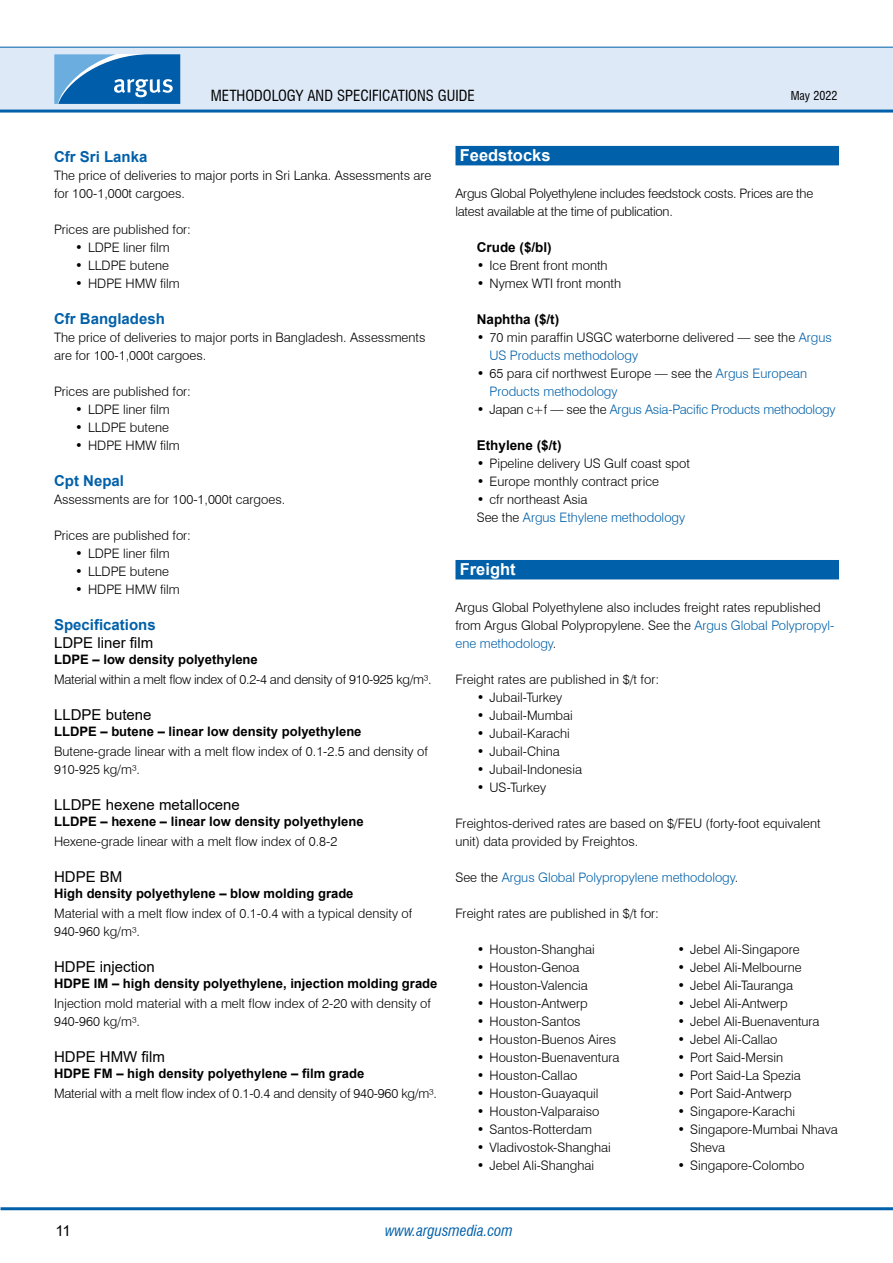
<style>
.page{position:relative;width:893px;height:1263px;background:#fff}
.page>*{position:absolute;margin:0;border:0;box-sizing:border-box;transform-origin:0 0}
.t1{font:700 16.5px "Arial";color:#fff}
.t2{font:15px "Arial";color:#000}
.t3{font:700 15px "Arial";color:#0060a9}
.t4{font:condensed 15px "Swiss 721 BT";color:#000}
.t5{font:italic condensed 15px "Swiss 721 BT";color:#0060a9}
.t6{font:700 13.5px "Arial";color:#000}
.t7{font:300 13.05px/18px "Swiss 721 BT";color:#000}
.t8{font:700 13.05px "Arial";color:#000}
.t9{font:300 13.05px/18px "Swiss 721 BT";letter-spacing:-.02em;color:#000}
.t10{font:300 13.05px/18px "Swiss 721 BT";color:#0060a9}
.t11{font:condensed 12px "Swiss 721 BT";color:#000}
.s1{color:#0060a9}
.s2{color:#000}
</style>
<div class="page">
<div style="left:0;top:47px;width:893px;height:64px;background:#dee9f7"></div>
<hr style="left:0;top:110px;width:893px;height:3px;background:#0060a9">
<hr style="left:0;top:47px;width:893px;height:1px;background:#0060a9">
<hr style="left:1px;top:1207px;width:892px;height:3px;background:#0060a9">
<svg style="left:54px;top:54px;width:126px;height:50px;background:#317ebd"></svg>
<div style="left:455px;top:146px;width:384px;height:19px;background:#0060a9"></div>
<div style="left:455px;top:560px;width:384px;height:19px;background:#0060a9"></div>
<p class="t4" style="left:211px;top:86px;width:265px">METHODOLOGY AND SPECIFICATIONS GUIDE</p>
<p class="t11" style="left:791px;top:88px;width:48px">MAY 2022</p>
<p class="t3" style="left:54px;top:146px;width:95px">Cfr Sri Lanka</p>
<p class="t7" style="left:54px;top:166px;width:379px">The price of deliveries to major ports in Sri Lanka. Assessments are for 100-1,000t cargoes.</p>
<p class="t7" style="left:54px;top:220px;width:138px">Prices are published for:</p>
<p class="t7" style="left:75px;top:238px;width:96px">• LDPE liner film</p>
<p class="t7" style="left:75px;top:256px;width:95px">• LLDPE butene</p>
<p class="t7" style="left:75px;top:274px;width:106px">• HDPE HMW film</p>
<p class="t3" style="left:54px;top:308px;width:112px">Cfr Bangladesh</p>
<p class="t7" style="left:54px;top:328px;width:373px">The price of deliveries to major ports in Bangladesh. Assessments are for 100-1,000t cargoes.</p>
<p class="t7" style="left:54px;top:382px;width:138px">Prices are published for:</p>
<p class="t7" style="left:75px;top:400px;width:96px">• LDPE liner film</p>
<p class="t7" style="left:75px;top:418px;width:95px">• LLDPE butene</p>
<p class="t7" style="left:75px;top:436px;width:106px">• HDPE HMW film</p>
<p class="t3" style="left:54px;top:470px;width:72px">Cpt Nepal</p>
<p class="t7" style="left:54px;top:490px;width:233px">Assessments are for 100-1,000t cargoes.</p>
<p class="t7" style="left:54px;top:526px;width:138px">Prices are published for:</p>
<p class="t7" style="left:75px;top:544px;width:96px">• LDPE liner film</p>
<p class="t7" style="left:75px;top:562px;width:95px">• LLDPE butene</p>
<p class="t7" style="left:75px;top:580px;width:106px">• HDPE HMW film</p>
<p class="t3" style="left:54px;top:614px;width:103px">Specifications</p>
<p class="t2" style="left:54px;top:632px;width:101px">LDPE liner film</p>
<p class="t8" style="left:54px;top:650px;width:205px">LDPE – low density polyethylene</p>
<p class="t9" style="left:54px;top:670px;width:379px">Material within a melt flow index of 0.2-4 and density of 910-925 kg/m³.</p>
<p class="t2" style="left:54px;top:704px;width:99px">LLDPE butene</p>
<p class="t8" style="left:54px;top:722px;width:309px">LLDPE – butene – linear low density polyethylene</p>
<p class="t7" style="left:54px;top:742px;width:375px">Butene-grade linear with a melt flow index of 0.1-2.5 and density of<br>910-925 kg/m³.</p>
<p class="t2" style="left:54px;top:794px;width:187px">LLDPE hexene metallocene</p>
<p class="t8" style="left:54px;top:812px;width:311px">LLDPE – hexene – linear low density polyethylene</p>
<p class="t7" style="left:54px;top:832px;width:285px">Hexene-grade linear with a melt flow index of 0.8-2</p>
<p class="t2" style="left:54px;top:866px;width:70px">HDPE BM</p>
<p class="t8" style="left:54px;top:884px;width:301px">High density polyethylene – blow molding grade</p>
<p class="t7" style="left:54px;top:904px;width:360px">Material with a melt flow index of 0.1-0.4 with a typical density of<br>940-960 kg/m³.</p>
<p class="t2" style="left:54px;top:956px;width:102px">HDPE injection</p>
<p class="t8" style="left:54px;top:974px;width:385px">HDPE IM – high density polyethylene, injection molding grade</p>
<p class="t7" style="left:54px;top:994px;width:378px">Injection mold material with a melt flow index of 2-20 with density of<br>940-960 kg/m³.</p>
<p class="t2" style="left:54px;top:1046px;width:112px">HDPE HMW film</p>
<p class="t8" style="left:54px;top:1064px;width:312px">HDPE FM – high density polyethylene – film grade</p>
<p class="t7" style="left:54px;top:1084px;width:384px">Material with a melt flow index of 0.1-0.4 and density of 940-960 kg/m³.</p>
<p class="t1" style="left:460px;top:144px;width:92px">Feedstocks</p>
<p class="t9" style="left:455px;top:184px;width:359px">Argus Global Polyethylene includes feedstock costs. Prices are the latest available at the time of publication.</p>
<p class="t6" style="left:477px;top:238px;width:77px">Crude ($/bl)</p>
<p class="t7" style="left:477px;top:256px;width:132px">• Ice Brent front month</p>
<p class="t7" style="left:477px;top:274px;width:146px">• Nymex WTI front month</p>
<p class="t6" style="left:477px;top:310px;width:84px">Naphtha ($/t)</p>
<p class="t7" style="left:489px;top:328px;width:344px;text-indent:-13px">• 70 min paraffin USGC waterborne delivered — see the <span class="s1">Argus<br>US Products methodology</span></p>
<p class="t7" style="left:489px;top:364px;width:319px;text-indent:-13px">• 65 para cif northwest Europe — see the <span class="s1">Argus European<br>Products methodology</span></p>
<p class="t10" style="left:477px;top:400px;width:360px"><span class="s2">• Japan c+f — see the</span> Argus Asia-Pacific Products methodology</p>
<p class="t6" style="left:477px;top:436px;width:86px">Ethylene ($/t)</p>
<p class="t7" style="left:477px;top:454px;width:215px">• Pipeline delivery US Gulf coast spot</p>
<p class="t7" style="left:477px;top:472px;width:184px">• Europe monthly contract price</p>
<p class="t10" style="left:477px;top:490px;width:210px"><span class="s2">• cfr northeast Asia<br>See the</span> Argus Ethylene methodology</p>
<p class="t1" style="left:460px;top:558px;width:57px">Freight</p>
<p class="t7" style="left:455px;top:598px;width:380px">Argus Global Polyethylene also includes freight rates republished from Argus Global Polypropylene. See the <span class="s1">Argus Global Polypropyl&shy;ene methodology</span>.</p>
<p class="t7" style="left:455px;top:670px;width:205px">Freight rates are published in $/t for:</p>
<p class="t7" style="left:477px;top:688px;width:87px">• Jubail-Turkey</p>
<p class="t7" style="left:477px;top:706px;width:98px">• Jubail-Mumbai</p>
<p class="t7" style="left:477px;top:724px;width:95px">• Jubail-Karachi</p>
<p class="t7" style="left:477px;top:742px;width:85px">• Jubail-China</p>
<p class="t7" style="left:477px;top:760px;width:107px">• Jubail-Indonesia</p>
<p class="t7" style="left:477px;top:778px;width:71px">• US-Turkey</p>
<p class="t7" style="left:455px;top:814px;width:367px">Freightos-derived rates are based on $/FEU (forty-foot equivalent unit) data provided by Freightos.</p>
<p class="t10" style="left:455px;top:868px;width:284px"><span class="s2">See the</span> Argus Global Polypropylene methodology<span class="s2">.</span></p>
<p class="t7" style="left:455px;top:904px;width:205px">Freight rates are published in $/t for:</p>
<p class="t7" style="left:477px;top:940px;width:120px">• Houston-Shanghai</p>
<p class="t7" style="left:477px;top:958px;width:104px">• Houston-Genoa</p>
<p class="t7" style="left:477px;top:976px;width:113px">• Houston-Valencia</p>
<p class="t7" style="left:477px;top:994px;width:112px">• Houston-Antwerp</p>
<p class="t7" style="left:477px;top:1012px;width:105px">• Houston-Santos</p>
<p class="t7" style="left:477px;top:1030px;width:141px">• Houston-Buenos Aires</p>
<p class="t7" style="left:477px;top:1048px;width:144px">• Houston-Buenaventura</p>
<p class="t7" style="left:477px;top:1066px;width:102px">• Houston-Callao</p>
<p class="t7" style="left:477px;top:1084px;width:123px">• Houston-Guayaquil</p>
<p class="t7" style="left:477px;top:1102px;width:124px">• Houston-Valparaiso</p>
<p class="t7" style="left:477px;top:1120px;width:117px">• Santos-Rotterdam</p>
<p class="t7" style="left:477px;top:1138px;width:136px">• Vladivostok-Shanghai</p>
<p class="t7" style="left:477px;top:1156px;width:119px">• Jebel Ali-Shanghai</p>
<p class="t7" style="left:677px;top:940px;width:124px">• Jebel Ali-Singapore</p>
<p class="t7" style="left:677px;top:958px;width:126px">• Jebel Ali-Melbourne</p>
<p class="t7" style="left:677px;top:976px;width:117px">• Jebel Ali-Tauranga</p>
<p class="t7" style="left:677px;top:994px;width:112px">• Jebel Ali-Antwerp</p>
<p class="t7" style="left:677px;top:1012px;width:144px">• Jebel Ali-Buenaventura</p>
<p class="t7" style="left:677px;top:1030px;width:101px">• Jebel Ali-Callao</p>
<p class="t7" style="left:677px;top:1048px;width:107px">• Port Said-Mersin</p>
<p class="t7" style="left:677px;top:1066px;width:125px">• Port Said-La Spezia</p>
<p class="t7" style="left:677px;top:1084px;width:116px">• Port Said-Antwerp</p>
<p class="t7" style="left:677px;top:1102px;width:119px">• Singapore-Karachi</p>
<p class="t7" style="left:690px;top:1120px;width:149px;text-indent:-13px">• Singapore-Mumbai Nhava<br>Sheva</p>
<p class="t7" style="left:677px;top:1156px;width:129px">• Singapore-Colombo</p>
<p class="t2" style="left:55px;top:1220px;width:17px">11</p>
<p class="t5" style="left:385px;top:1221px;width:129px">www.argusmedia.com</p>
</div>
